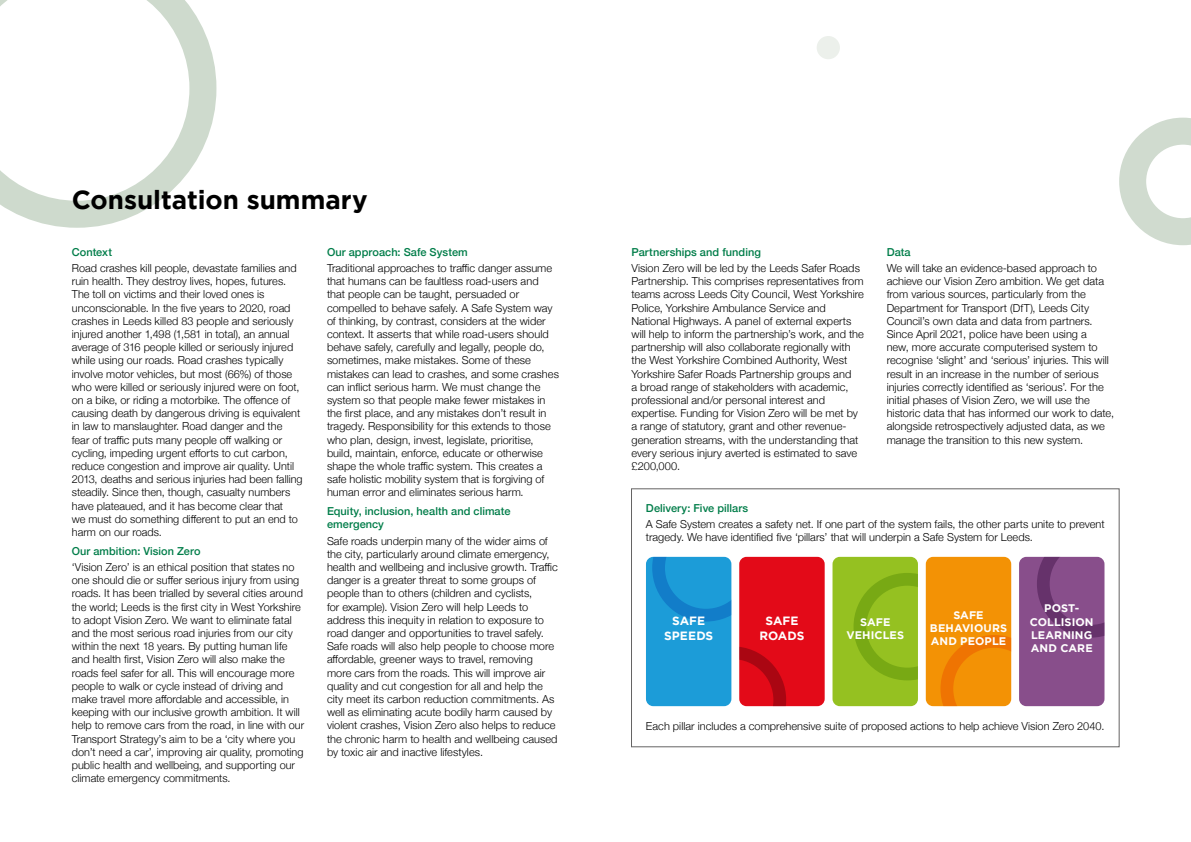
<style>
.page{position:relative;width:1191px;height:842px;background:#fff}
.page>*{position:absolute;margin:0;border:0;box-sizing:border-box;transform-origin:0 0}
.t1{font:700 26px "Gotham";color:#000}
.t2{font:700 12px/14.4px "Gotham";color:#fff;text-align:center}
.t3{font:300 11px/13.2px "Helvetica Neue";letter-spacing:.005em;color:#000}
.t4{font:500 11px/13.2px "Helvetica Neue";letter-spacing:.005em;color:#007d49}
.t5{font:700 11px/13.2px "Gotham";letter-spacing:.005em;color:#fff;text-align:center}
</style>
<div class="page">
<div style="left:631px;top:489px;width:488px;height:258px;border:1px solid #646363"></div>
<div style="left:1019px;top:557px;width:85px;height:149px;background:#884e8b;border-radius:7px"></div>
<svg style="left:1037px;top:557px;width:67px;height:81px"></svg>
<div style="left:646px;top:557px;width:85px;height:149px;background:#1c9cd8;border-radius:7px"></div>
<svg style="left:652px;top:557px;width:79px;height:64px"></svg>
<div style="left:739px;top:557px;width:85px;height:149px;background:#e30a18;border-radius:7px"></div>
<svg style="left:739px;top:646px;width:47px;height:60px"></svg>
<div style="left:832px;top:557px;width:86px;height:149px;background:#95c121;border-radius:7px"></div>
<svg style="left:853px;top:573px;width:65px;height:107px"></svg>
<div style="left:925px;top:557px;width:86px;height:149px;background:#f39205;border-radius:7px"></div>
<svg style="left:940px;top:635px;width:71px;height:71px"></svg>
<svg style="left:0;top:0;width:216px;height:228px"></svg>
<svg style="left:1119px;top:118px;width:72px;height:127px"></svg>
<div style="left:816px;top:36px;width:24px;height:23px;background:#ecf0eb;border-radius:50%"></div>
<h1 class="t1" style="left:72px;top:185px;width:297px">Consultation summary</h1>
<p class="t4" style="left:72px;top:245px;width:42px">Context</p>
<p class="t3" style="left:72px;top:261px;width:232px">Road crashes kill people, devastate families and ruin health. They destroy lives, hopes, futures.<br>The toll on victims and their loved ones is unconscionable. In the five years to 2020, road crashes in Leeds killed 83 people and seriously injured another 1,498 (1,581 in total), an annual average of 316 people killed or seriously injured while using our roads. Road crashes typically involve motor vehicles, but most (66%) of those who were killed or seriously injured were on foot, on a bike, or riding a motorbike. The offence of causing death by dangerous driving is equivalent in law to manslaughter. Road danger and the fear of traffic puts many people off walking or cycling, impeding urgent efforts to cut carbon, reduce congestion and improve air quality. Until 2013, deaths and serious injuries had been falling steadily. Since then, though, casualty numbers have plateaued, and it has become clear that<br>we must do something different to put an end to harm on our roads.</p>
<p class="t4" style="left:72px;top:543px;width:130px">Our ambition: Vision Zero</p>
<p class="t3" style="left:72px;top:560px;width:234px">‘Vision Zero’ is an ethical position that states no one should die or suffer serious injury from using roads. It has been trialled by several cities around the world; Leeds is the first city in West Yorkshire to adopt Vision Zero. We want to eliminate fatal and the most serious road injuries from our city within the next 18 years. By putting human life and health first, Vision Zero will also make the roads feel safer for all. This will encourage more people to walk or cycle instead of driving and make travel more affordable and accessible, in keeping with our inclusive growth ambition. It will help to remove cars from the road, in line with our Transport Strategy’s aim to be a ‘city where you don’t need a car’, improving air quality, promoting public health and wellbeing, and supporting our climate emergency commitments.</p>
<p class="t4" style="left:327px;top:245px;width:142px">Our approach: Safe System</p>
<p class="t3" style="left:327px;top:261px;width:233px">Traditional approaches to traffic danger assume that humans can be faultless road-users and that people can be taught, persuaded or compelled to behave safely. A Safe System way of thinking, by contrast, considers at the wider context. It asserts that while road-users should behave safely, carefully and legally, people do, sometimes, make mistakes. Some of these mistakes can lead to crashes, and some crashes can inflict serious harm. We must change the system so that people make fewer mistakes in the first place, and any mistakes don’t result in tragedy. Responsibility for this extends to those who plan, design, invest, legislate, prioritise, build, maintain, enforce, educate or otherwise shape the whole traffic system. This creates a safe holistic mobility system that is forgiving of human error and eliminates serious harm.</p>
<p class="t4" style="left:327px;top:504px;width:185px">Equity, inclusion, health and climate emergency</p>
<p class="t3" style="left:327px;top:533px;width:232px">Safe roads underpin many of the wider aims of the city, particularly around climate emergency, health and wellbeing and inclusive growth. Traffic danger is a greater threat to some groups of people than to others (children and cyclists,<br>for example). Vision Zero will help Leeds to address this inequity in relation to exposure to road danger and opportunities to travel safely.<br>Safe roads will also help people to choose more affordable, greener ways to travel, removing more cars from the roads. This will improve air quality and cut congestion for all and help the city meet its carbon reduction commitments. As well as eliminating acute bodily harm caused by violent crashes, Vision Zero also helps to reduce the chronic harm to health and wellbeing caused by toxic air and inactive lifestyles.</p>
<p class="t4" style="left:631px;top:245px;width:131px">Partnerships and funding</p>
<p class="t3" style="left:631px;top:261px;width:234px">Vision Zero will be led by the Leeds Safer Roads Partnership. This comprises representatives from teams across Leeds City Council, West Yorkshire Police, Yorkshire Ambulance Service and National Highways. A panel of external experts will help to inform the partnership’s work, and the partnership will also collaborate regionally with the West Yorkshire Combined Authority, West Yorkshire Safer Roads Partnership groups and<br>a broad range of stakeholders with academic, professional and/or personal interest and expertise. Funding for Vision Zero will be met by a range of statutory, grant and other revenue&shy;generation streams, with the understanding that every serious injury averted is estimated to save £200,000.</p>
<p class="t4" style="left:886px;top:245px;width:26px">Data</p>
<p class="t3" style="left:886px;top:261px;width:229px">We will take an evidence-based approach to achieve our Vision Zero ambition. We get data from various sources, particularly from the Department for Transport (DfT), Leeds City Council’s own data and data from partners.<br>Since April 2021, police have been using a<br>new, more accurate computerised system to recognise ‘slight’ and ‘serious’ injuries. This will result in an increase in the number of serious injuries correctly identified as ‘serious’. For the initial phases of Vision Zero, we will use the historic data that has informed our work to date, alongside retrospectively adjusted data, as we manage the transition to this new system.</p>
<p class="t4" style="left:646px;top:500px;width:104px">Delivery: Five pillars</p>
<p class="t3" style="left:646px;top:516px;width:460px">A Safe System creates a safety net. If one part of the system fails, the other parts unite to prevent tragedy. We have identified five ‘pillars’ that will underpin a Safe System for Leeds.</p>
<p class="t2" style="left:664px;top:613px;width:51px">SAFE<br>SPEEDS</p>
<p class="t2" style="left:759px;top:613px;width:46px">SAFE<br>ROADS</p>
<p class="t5" style="left:846px;top:615px;width:59px">SAFE<br>VEHICLES</p>
<p class="t5" style="left:930px;top:608px;width:79px">SAFE<br>BEHAVIOURS<br>AND PEOPLE</p>
<p class="t5" style="left:1030px;top:601px;width:65px">POST-<br>COLLISION<br>LEARNING<br>AND CARE</p>
<p class="t3" style="left:646px;top:718px;width:460px">Each pillar includes a comprehensive suite of proposed actions to help achieve Vision Zero 2040.</p>
</div>
